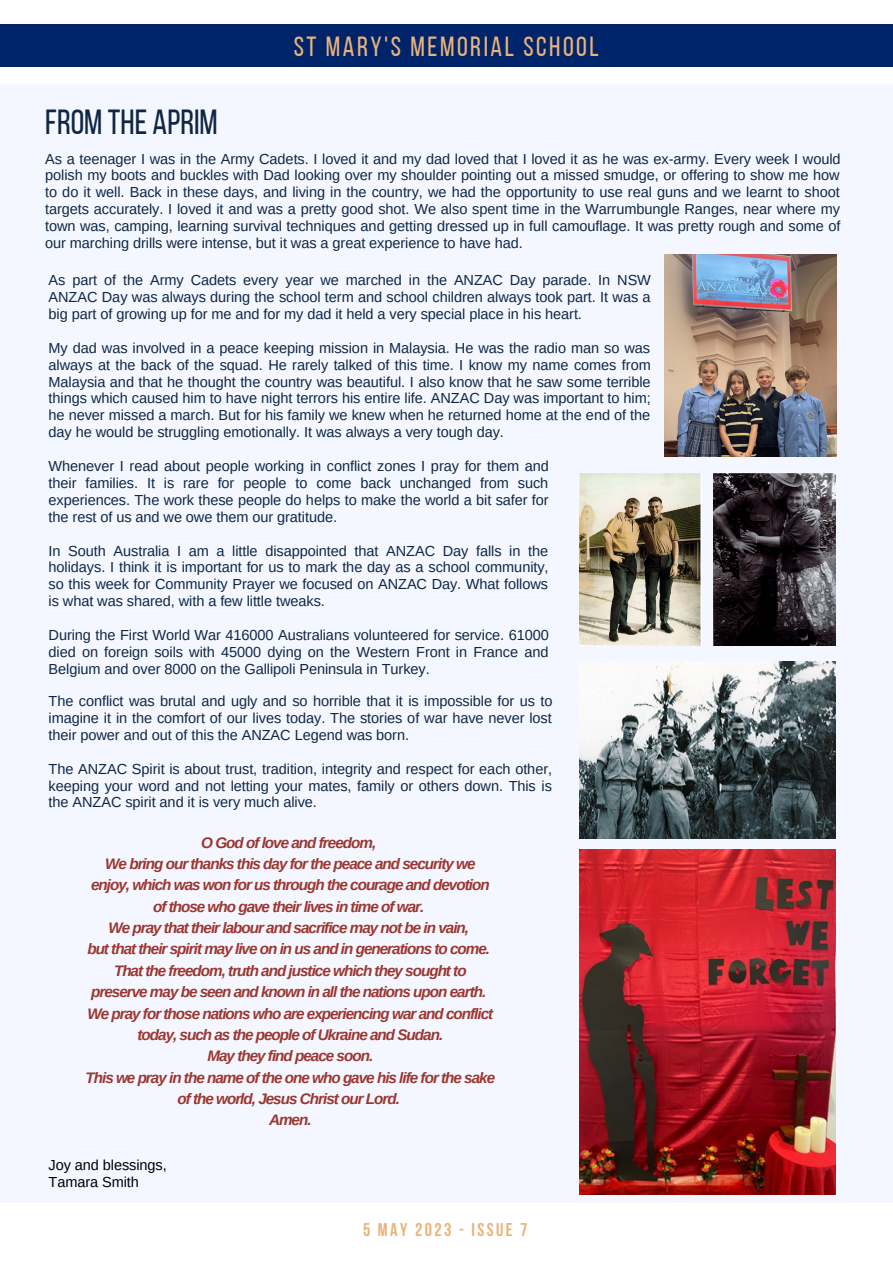
<style>
.page{position:relative;width:893px;height:1264px;background:#fff}
.page>*{position:absolute;margin:0;border:0;box-sizing:border-box;transform-origin:0 0}
.t1{font:34.8px "Bebas Neue";color:#0f2744}
.t2{font:27.6px "Bebas Neue";letter-spacing:.09em;color:#eab37b}
.t3{font:700 18.45px "Bebas Neue";letter-spacing:.13em;color:#eab37b}
.t4{font:italic 700 15.3px/21.3px "Arimo";letter-spacing:-.065em;color:#9c3630;text-align:center}
.t5{font:14.55px/16.8px "Arimo";letter-spacing:-.005em;color:#0f2744;text-align:justify}
.t6{font:14.55px "Arimo";letter-spacing:-.005em;color:#000}
</style>
<div class="page">
<div style="left:0;top:84px;width:892px;height:1118px;background:#f4f7ff"></div>
<div style="left:0;top:24px;width:892px;height:43px;background:#002469"></div>
<img style="left:664px;top:254px;width:172px;height:203px">
<img style="left:579px;top:473px;width:122px;height:172px">
<img style="left:579px;top:661px;width:256px;height:177px">
<img style="left:713px;top:473px;width:122px;height:172px">
<img style="left:579px;top:849px;width:256px;height:345px">
<p class="t2" style="left:294px;top:35px;width:306px">ST MARY'S MEMORIAL SCHOOL</p>
<p class="t1" style="left:45px;top:108px;width:174px">FROM THE APRIM</p>
<p class="t5" style="left:45px;top:150px;width:796px">As a teenager I was in the Army Cadets. I loved it and my dad loved that I loved it as he was ex-army. Every week I would polish my boots and buckles with Dad looking over my shoulder pointing out a missed smudge, or offering to show me how to do it well. Back in these days, and living in the country, we had the opportunity to use real guns and we learnt to shoot targets accurately. I loved it and was a pretty good shot. We also spent time in the Warrumbungle Ranges, near where my town was, camping, learning survival techniques and getting dressed up in full camouflage. It was pretty rough and some of our marching drills were intense, but it was a great experience to have had.</p>
<p class="t5" style="left:49px;top:272px;width:604px">As part of the Army Cadets every year we marched in the ANZAC Day parade. In NSW ANZAC Day was always during the school term and school children always took part. It was a big part of growing up for me and for my dad it held a very special place in his heart.</p>
<p class="t5" style="left:49px;top:339px;width:603px">My dad was involved in a peace keeping mission in Malaysia. He was the radio man so was always at the back of the squad. He rarely talked of this time. I know my name comes from Malaysia and that he thought the country was beautiful. I also know that he saw some terrible things which caused him to have night terrors his entire life. ANZAC Day was important to him; he never missed a march. But for his family we knew when he returned home at the end of the day he would be struggling emotionally. It was always a very tough day.</p>
<p class="t5" style="left:49px;top:457px;width:501px">Whenever I read about people working in conflict zones I pray for them and their families. It is rare for people to come back unchanged from such experiences. The work these people do helps to make the world a bit safer for the rest of us and we owe them our gratitude.</p>
<p class="t5" style="left:49px;top:542px;width:501px">In South Australia I am a little disappointed that ANZAC Day falls in the holidays. I think it is important for us to mark the day as a school community, so this week for Community Prayer we focused on ANZAC Day. What follows is what was shared, with a few little tweaks.</p>
<p class="t5" style="left:49px;top:626px;width:501px">During the First World War 416000 Australians volunteered for service. 61000 died on foreign soils with 45000 dying on the Western Front in France and Belgium and over 8000 on the Gallipoli Peninsula in Turkey.</p>
<p class="t5" style="left:49px;top:692px;width:505px">The conflict was brutal and ugly and so horrible that it is impossible for us to imagine it in the comfort of our lives today. The stories of war have never lost their power and out of this the ANZAC Legend was born.</p>
<p class="t5" style="left:49px;top:760px;width:505px">The ANZAC Spirit is about trust, tradition, integrity and respect for each other, keeping your word and not letting your mates, family or others down. This is the ANZAC spirit and it is very much alive.</p>
<p class="t4" style="left:201px;top:831px;width:176px">O God of love and freedom,</p>
<p class="t4" style="left:91px;top:853px;width:400px">We bring our thanks this day for the peace and security we enjoy, which was won for us through the courage and devotion of those who gave their lives in time of war.</p>
<p class="t4" style="left:108px;top:917px;width:362px">We pray that their labour and sacrifice may not be in vain,</p>
<p class="t4" style="left:87px;top:938px;width:404px">but that their spirit may live on in us and in generations to come.</p>
<p class="t4" style="left:91px;top:959px;width:396px">That the freedom, truth and justice which they sought to preserve may be seen and known in all the nations upon earth.</p>
<p class="t4" style="left:87px;top:1002px;width:407px">We pray for those nations who are experiencing war and conflict today, such as the people of Ukraine and Sudan.</p>
<p class="t4" style="left:207px;top:1045px;width:167px">May they find peace soon.</p>
<p class="t4" style="left:85px;top:1066px;width:411px">This we pray in the name of the one who gave his life for the sake of the world, Jesus Christ our Lord.</p>
<p class="t4" style="left:269px;top:1109px;width:44px">Amen.</p>
<p class="t6" style="left:49px;top:1156px;width:120px">Joy and blessings,</p>
<p class="t6" style="left:49px;top:1173px;width:92px">Tamara Smith</p>
<p class="t3" style="left:363px;top:1221px;width:166px">5 MAY 2023 - ISSUE 7</p>
</div>
